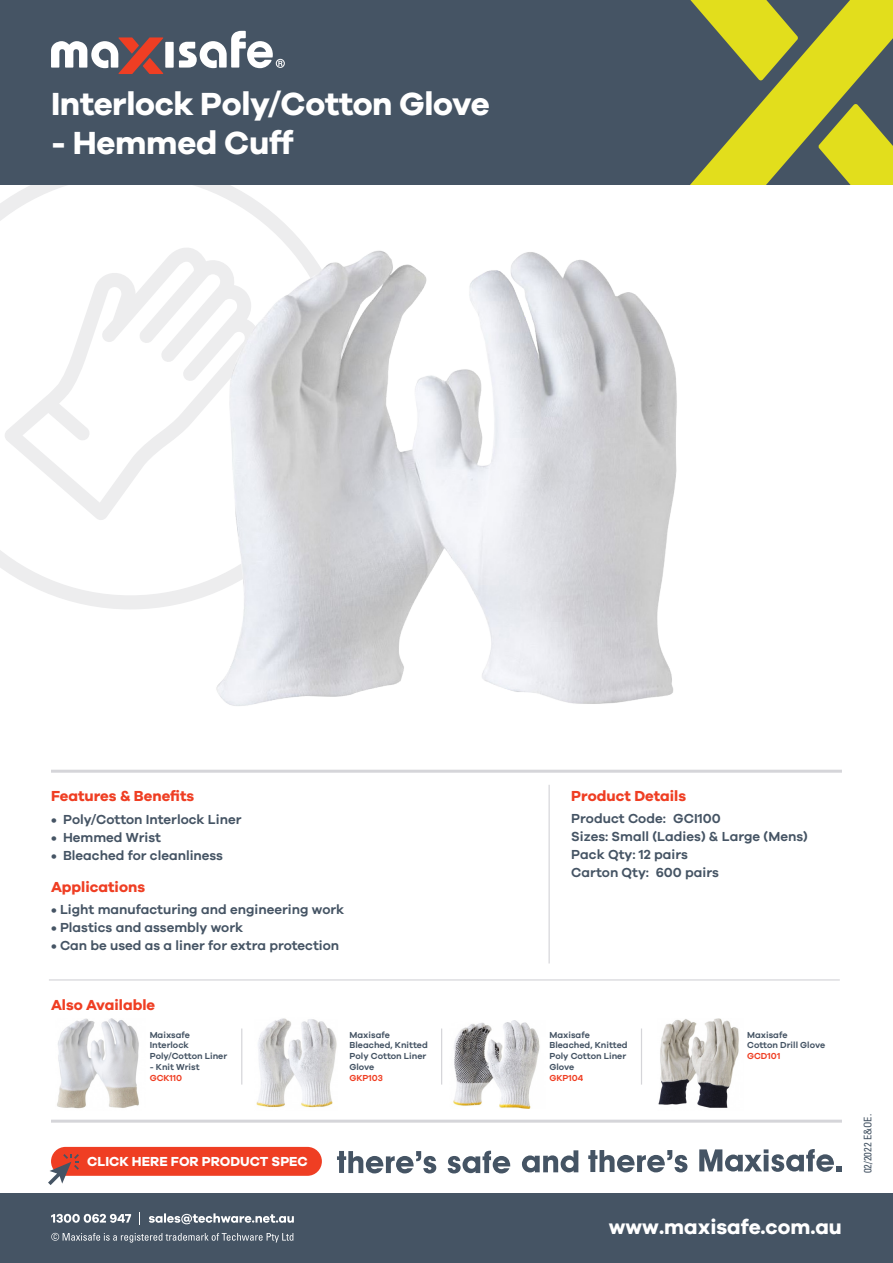
<style>
.page{position:relative;width:893px;height:1263px;background:#fff}
.page>*{position:absolute;margin:0;border:0;box-sizing:border-box;transform-origin:0 0}
.t1{font:700 33px "Galano Grotesque DEMO";letter-spacing:-.01em;color:#fff}
.t2{font:700 21px "Galano Grotesque DEMO";color:#fff}
.t3{font:700 15px "Galano Grotesque DEMO";color:#ef3e23}
.t4{font:600 13.5px/18px "Galano Grotesque";color:#455464}
.t5{font:700 13.5px "Galano Grotesque DEMO";color:#fff}
.t6{font:condensed 10.5px "Univers";color:#455464}
.t7{font:600 9px/10.8px "Galano Grotesque";color:#455464}
.t8{font:600 9px "Galano Grotesque";color:#ef3e23}
</style>
<div class="page">
<svg style="left:0;top:185px;width:307px;height:424px"></svg>
<svg style="left:5px;top:247px;width:256px;height:273px"></svg>
<div style="left:0;top:0;width:893px;height:185px;background:#455464"></div>
<svg style="left:690px;top:0;width:203px;height:185px"></svg>
<div style="left:0;top:1194px;width:893px;height:69px;background:#455464"></div>
<hr style="left:51px;top:1120px;width:791px;height:3px;background:#d5d5d9">
<svg style="left:448px;top:1151px;width:62px;height:22px"></svg>
<svg style="left:522px;top:1150px;width:56px;height:22px"></svg>
<svg style="left:588px;top:1150px;width:99px;height:22px"></svg>
<svg style="left:699px;top:1149px;width:143px;height:23px"></svg>
<svg style="left:337px;top:1151px;width:99px;height:22px"></svg>
<div style="left:51px;top:1147px;width:271px;height:29px;background:#ef3e23;border-radius:14px"></div>
<svg style="left:48px;top:1154px;width:31px;height:31px"></svg>
<hr style="left:49px;top:979px;width:791px;height:1px;background:#d5d5d9">
<hr style="left:241px;top:1028px;width:1px;height:56px;background:#d5d5d9">
<hr style="left:441px;top:1028px;width:1px;height:56px;background:#d5d5d9">
<hr style="left:641px;top:1028px;width:1px;height:56px;background:#d5d5d9">
<svg style="left:51px;top:1233px;width:242px;height:9px"></svg>
<svg style="left:51px;top:1214px;width:80px;height:9px"></svg>
<svg style="left:139px;top:1212px;width:1px;height:13px"></svg>
<svg style="left:149px;top:1213px;width:145px;height:11px"></svg>
<svg style="left:51px;top:31px;width:234px;height:43px"></svg>
<hr style="left:51px;top:770px;width:791px;height:3px;background:#d5d5d9">
<hr style="left:549px;top:785px;width:1px;height:178px;background:#d5d5d9">
<img style="left:214px;top:248px;width:463px;height:458px">
<img style="left:57px;top:1018px;width:82px;height:91px">
<img style="left:256px;top:1018px;width:81px;height:90px">
<img style="left:453px;top:1020px;width:87px;height:88px">
<img style="left:658px;top:1019px;width:81px;height:89px">
<h1 class="t1" style="left:51px;top:89px;width:440px">Interlock Poly/Cotton Glove</h1>
<h1 class="t1" style="left:51px;top:129px;width:244px">- Hemmed Cuff</h1>
<p class="t3" style="left:51px;top:790px;width:145px">Features &amp; Benefits</p>
<p class="t4" style="left:51px;top:810px;width:192px">• Poly/Cotton Interlock Liner</p>
<p class="t4" style="left:51px;top:828px;width:111px">• Hemmed Wrist</p>
<p class="t4" style="left:51px;top:846px;width:174px">• Bleached for cleanliness</p>
<p class="t3" style="left:51px;top:880px;width:96px">Applications</p>
<p class="t4" style="left:51px;top:900px;width:295px">• Light manufacturing and engineering work</p>
<p class="t4" style="left:51px;top:918px;width:194px">• Plastics and assembly work</p>
<p class="t4" style="left:51px;top:936px;width:290px">• Can be used as a liner for extra protection</p>
<p class="t3" style="left:51px;top:999px;width:106px">Also Available</p>
<p class="t7" style="left:150px;top:1029px;width:79px">Maixsafe<br>Interlock<br>Poly/Cotton Liner</p>
<p class="t7" style="left:150px;top:1061px;width:51px">- Knit Wrist</p>
<p class="t8" style="left:150px;top:1072px;width:34px">GCK110</p>
<p class="t5" style="left:87px;top:1156px;width:222px">CLICK HERE FOR PRODUCT SPEC</p>
<p class="t7" style="left:350px;top:1029px;width:80px">Maxisafe<br>Bleached, Knitted<br>Poly Cotton Liner<br>Glove</p>
<p class="t8" style="left:350px;top:1072px;width:35px">GKP103</p>
<p class="t3" style="left:571px;top:789px;width:116px">Product Details</p>
<p class="t4" style="left:571px;top:809px;width:238px">Product Code: GCI100<br>Sizes: Small (Ladies) &amp; Large (Mens)<br>Pack Qty: 12 pairs<br>Carton Qty: 600 pairs</p>
<p class="t7" style="left:549px;top:1029px;width:80px">Maxisafe<br>Bleached, Knitted<br>Poly Cotton Liner<br>Glove</p>
<p class="t8" style="left:549px;top:1072px;width:35px">GKP104</p>
<p class="t7" style="left:747px;top:1029px;width:80px">Maxisafe<br>Cotton Drill Glove</p>
<p class="t8" style="left:747px;top:1050px;width:35px">GCD101</p>
<h2 class="t2" style="left:609px;top:1218px;width:235px">www.maxisafe.com.au</h2>
<p class="t6" style="left:861px;top:1173px;width:61px;rotate:-90deg">02/2022 E&amp;OE.</p>
</div>
